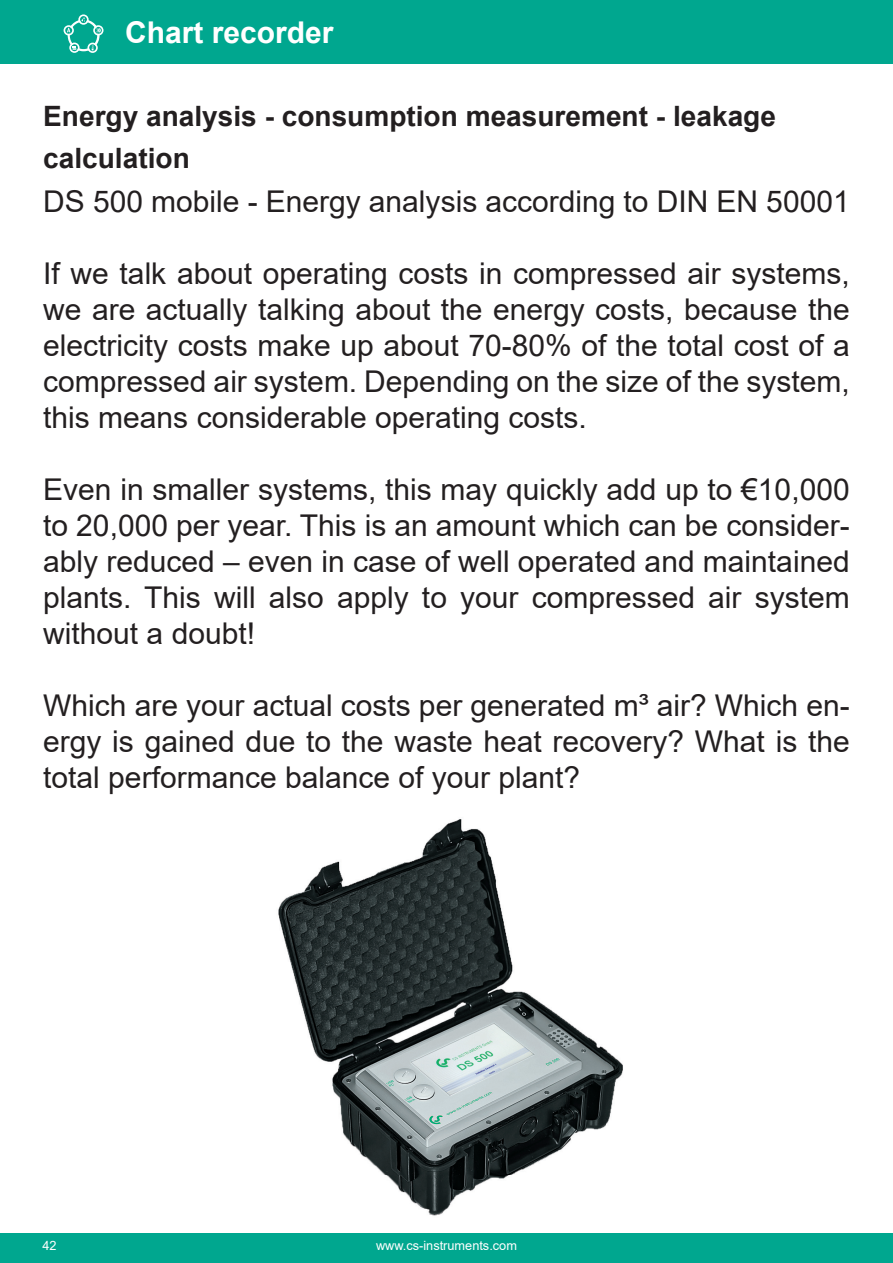
<style>
.page{position:relative;width:893px;height:1263px;background:#fff}
.page>*{position:absolute;margin:0;border:0;box-sizing:border-box;transform-origin:0 0}
.t1{font:30px/36px "Arial";color:#231f20;text-align:justify}
.t2{font:700 30px "Arial";color:#fff}
.t3{font:700 28.05px/42.2px "Arial";color:#231f20}
.t4{font:12.75px "Arial";color:#fff}
</style>
<div class="page">
<div style="left:0;top:0;width:893px;height:64px;background:#00a78f"></div>
<div style="left:0;top:1233px;width:893px;height:30px;background:#00a78f"></div>
<img style="left:278px;top:819px;width:345px;height:397px">
<svg style="left:68px;top:19px;width:32px;height:32px"></svg>
<div style="left:70px;top:22px;width:27px;height:27px;background:#00a78f;border-radius:50%"></div>
<svg style="left:87px;top:43px;width:11px;height:10px"></svg>
<svg style="left:64px;top:14px;width:40px;height:22px"></svg>
<svg style="left:69px;top:43px;width:11px;height:10px"></svg>
<p class="t2" style="left:125px;top:11px;width:210px">Chart recorder</p>
<p class="t3" style="left:43px;top:95px;width:734px">Energy analysis - consumption measurement - leakage calculation</p>
<p class="t1" style="left:43px;top:184px;width:808px">DS 500 mobile - Energy analysis according to DIN EN 50001</p>
<p class="t1" style="left:43px;top:256px;width:808px">If we talk about operating costs in compressed air systems, we are actually talking about the energy costs, because the electricity costs make up about 70-80% of the total cost of a compressed air system. Depending on the size of the system, this means considerable operating costs.</p>
<p class="t1" style="left:43px;top:472px;width:808px">Even in smaller systems, this may quickly add up to €10,000 to 20,000 per year. This is an amount which can be consider&shy;ably reduced – even in case of well operated and maintained plants. This will also apply to your compressed air system without a doubt!</p>
<p class="t1" style="left:43px;top:688px;width:808px">Which are your actual costs per generated m³ air? Which en&shy;ergy is gained due to the waste heat recovery? What is the total performance balance of your plant?</p>
<p class="t4" style="left:43px;top:1237px;width:16px">42</p>
<p class="t4" style="left:376px;top:1237px;width:142px">www.cs-instruments.com</p>
</div>
